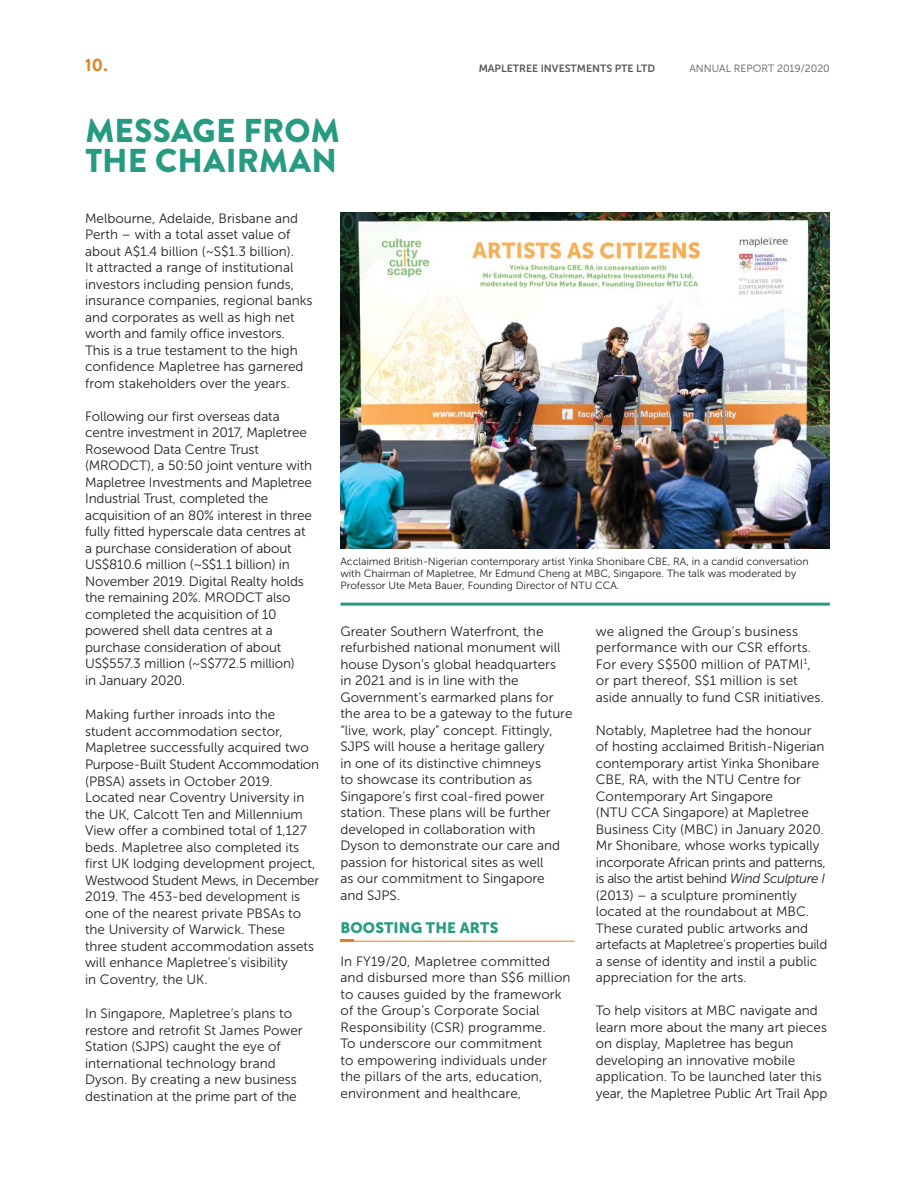
<style>
.page{position:relative;width:915px;height:1191px;background:#fff}
.page>*{position:absolute;margin:0;border:0;box-sizing:border-box;transform-origin:0 0}
.t1{font:900 33px/30px "Brandon Grotesque";letter-spacing:.005em;color:#279a82}
.t2{font:700 18px "Brandon Grotesque";color:#e37f1c}
.t3{font:15px "Museo Sans 900";letter-spacing:.01em;color:#279a82}
.t4{font:13.5px/16.5px "Museo Sans 300";color:#231f20}
.t5{font:10.5px/12px "Museo Sans 300";color:#231f20}
.t6{font:10.5px "Museo Sans 700";color:#58595b}
.t7{font:10.5px "Museo Sans 300";color:#58595b}
.s1{font-style:italic}
</style>
<div class="page">
<hr style="left:340px;top:940px;width:234px;height:1px;background:#e37f1c">
<hr style="left:340px;top:938px;width:14px;height:3px;background:#e37f1c">
<hr style="left:340px;top:602px;width:489px;height:3px;background:#279a82">
<img style="left:340px;top:213px;width:489px;height:336px">
<h2 class="t2" style="left:85px;top:58px;width:24px">10.</h2>
<p class="t6" style="left:478px;top:64px;width:178px">MAPLETREE INVESTMENTS PTE LTD</p>
<p class="t7" style="left:689px;top:64px;width:142px">ANNUAL REPORT 2019/2020</p>
<h1 class="t1" style="left:85px;top:119px;width:256px">MESSAGE FROM<br>THE CHAIRMAN</h1>
<p class="t4" style="left:85px;top:211px;width:229px">Melbourne, Adelaide, Brisbane and Perth – with a total asset value of about A$1.4 billion (~S$1.3 billion).<br>It attracted a range of institutional investors including pension funds, insurance companies, regional banks and corporates as well as high net worth and family office investors.<br>This is a true testament to the high confidence Mapletree has garnered from stakeholders over the years.</p>
<p class="t4" style="left:85px;top:409px;width:228px">Following our first overseas data centre investment in 2017, Mapletree Rosewood Data Centre Trust (MRODCT), a 50:50 joint venture with Mapletree Investments and Mapletree Industrial Trust, completed the acquisition of an 80% interest in three fully fitted hyperscale data centres at a purchase consideration of about US$810.6 million (~S$1.1 billion) in November 2019. Digital Realty holds the remaining 20%. MRODCT also completed the acquisition of 10 powered shell data centres at a purchase consideration of about US$557.3 million (~S$772.5 million)<br>in January 2020.</p>
<p class="t4" style="left:85px;top:708px;width:235px">Making further inroads into the student accommodation sector, Mapletree successfully acquired two Purpose-Built Student Accommodation (PBSA) assets in October 2019.<br>Located near Coventry University in the UK, Calcott Ten and Millennium View offer a combined total of 1,127 beds. Mapletree also completed its first UK lodging development project, Westwood Student Mews, in December 2019. The 453-bed development is one of the nearest private PBSAs to the University of Warwick. These three student accommodation assets will enhance Mapletree’s visibility<br>in Coventry, the UK.</p>
<p class="t4" style="left:85px;top:1006px;width:219px">In Singapore, Mapletree’s plans to restore and retrofit St James Power Station (SJPS) caught the eye of international technology brand Dyson. By creating a new business destination at the prime part of the</p>
<p class="t5" style="left:340px;top:556px;width:469px">Acclaimed British-Nigerian contemporary artist Yinka Shonibare CBE, RA, in a candid conversation with Chairman of Mapletree, Mr Edmund Cheng at MBC, Singapore. The talk was moderated by<br>Professor Ute Meta Bauer, Founding Director of NTU CCA.</p>
<p class="t4" style="left:340px;top:624px;width:233px">Greater Southern Waterfront, the refurbished national monument will house Dyson’s global headquarters<br>in 2021 and is in line with the<br>Government’s earmarked plans for the area to be a gateway to the future “live, work, play” concept. Fittingly,<br>SJPS will house a heritage gallery<br>in one of its distinctive chimneys<br>to showcase its contribution as<br>Singapore’s first coal-fired power station. These plans will be further developed in collaboration with<br>Dyson to demonstrate our care and passion for historical sites as well<br>as our commitment to Singapore<br>and SJPS.</p>
<p class="t3" style="left:340px;top:922px;width:159px">BOOSTING THE ARTS</p>
<p class="t4" style="left:340px;top:954px;width:231px">In FY19/20, Mapletree committed and disbursed more than S$6 million to causes guided by the framework of the Group’s Corporate Social<br>Responsibility (CSR) programme.<br>To underscore our commitment<br>to empowering individuals under the pillars of the arts, education, environment and healthcare,</p>
<p class="t4" style="left:595px;top:624px;width:229px">we aligned the Group’s business performance with our CSR efforts.<br>For every S$500 million of PATMI<sup>1</sup>, or part thereof, S$1 million is set aside annually to fund CSR initiatives.</p>
<p class="t4" style="left:595px;top:723px;width:233px">Notably, Mapletree had the honour of hosting acclaimed British-Nigerian contemporary artist Yinka Shonibare CBE, RA, with the NTU Centre for Contemporary Art Singapore<br>(NTU CCA Singapore) at Mapletree Business City (MBC) in January 2020.<br>Mr Shonibare, whose works typically incorporate African prints and patterns, is also the artist behind <span class="s1">Wind Sculpture I </span>(2013) – a sculpture prominently located at the roundabout at MBC.<br>These curated public artworks and artefacts at Mapletree’s properties build a sense of identity and instil a public appreciation for the arts.</p>
<p class="t4" style="left:595px;top:1004px;width:233px">To help visitors at MBC navigate and learn more about the many art pieces on display, Mapletree has begun developing an innovative mobile application. To be launched later this year, the Mapletree Public Art Trail App</p>
</div>
